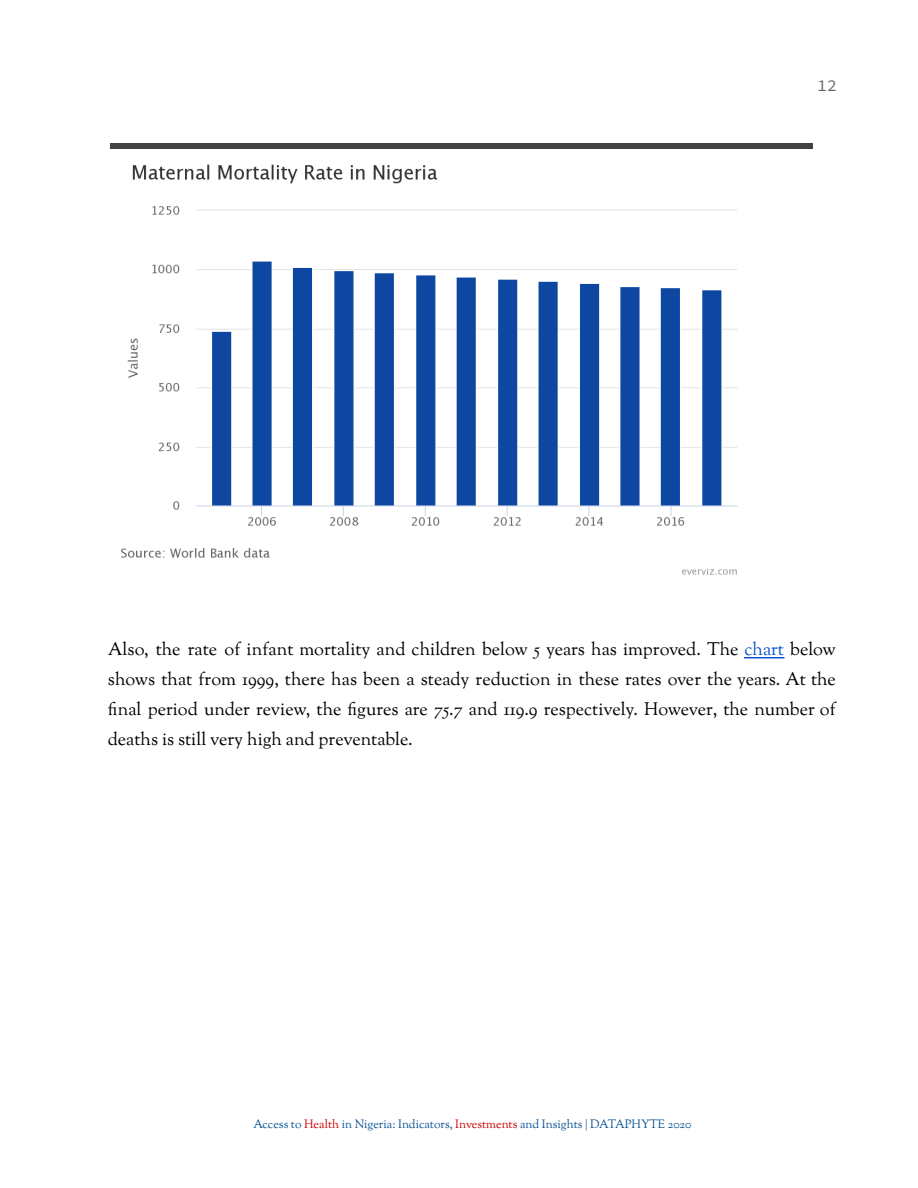
<style>
.page{position:relative;width:918px;height:1188px;background:#fff}
.page>*{position:absolute;margin:0;border:0;box-sizing:border-box;transform-origin:0 0}
.t1{font:18px/29.7px "Sorts Mill Goudy";color:#000;text-align:justify}
.t2{font:16.5px "Source Code Pro";color:#666}
.t3{font:12px "Sorts Mill Goudy";color:#0b5394}
.s1{color:#15c}
.s2{color:#c00}
</style>
<div class="page">
<hr style="left:744px;top:657px;width:40px;height:2px;background:#15c">
<hr style="left:110px;top:144px;width:702px;height:4px;background:#424242">
<img style="left:121px;top:164px;width:617px;height:411px">
<p class="t2" style="left:817px;top:74px;width:21px">12</p>
<p class="t1" style="left:108px;top:636px;width:730px">Also, the rate of infant mortality and children below 5 years has improved. The <span class="s1">chart</span> below shows that from 1999, there has been a steady reduction in these rates over the years. At the final period under review, the figures are 75.7 and 119.9 respectively. However, the number of deaths is still very high and preventable.</p>
<p class="t3" style="left:253px;top:1117px;width:440px">Access to <span class="s2">Health</span> in Nigeria: Indicators, <span class="s2">Investments</span> and Insights | DATAPHYTE 2020</p>
</div>
